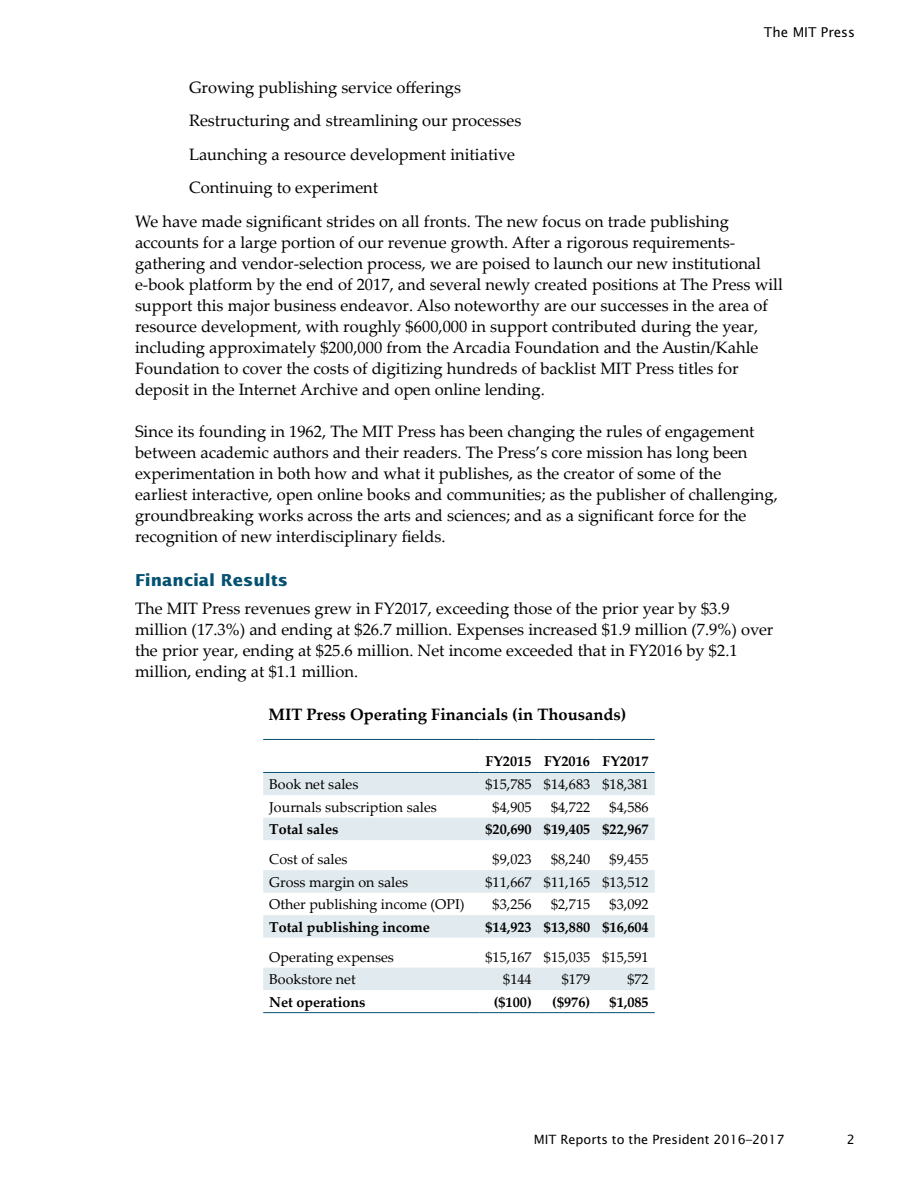
<style>
.page{position:relative;width:918px;height:1188px;background:#fff}
.page>*{position:absolute;margin:0;border:0;box-sizing:border-box;transform-origin:0 0}
.Unbulleted_List{font:16.5px/21px "Palatino Linotype";color:#000}
.Table_Title{font:700 16.5px "Palatino Linotype";color:#000}
.Heading_2{font:700 16.5px "Lucida Sans Std";color:#045171}
.Table_Text_Right_Ali{font:14.25px "Palatino Linotype";color:#000}
.Table_Text{font:14.25px "Palatino Linotype";color:#000}
.Table_Total{font:700 14.25px "Palatino Linotype";color:#000}
.Table_Column_Head{font:700 14.25px "Palatino Linotype";color:#000}
.t1{font:13.5px "Lucida Sans Std";color:#000}
.t2{font:12.75px "Lucida Sans Std";color:#000}
</style>
<div class="page">
<svg style="left:263px;top:773px;width:392px;height:217px;fill:#e8eff2"></svg>
<hr style="left:263px;top:739px;width:216px;height:1px;background:#045171">
<hr style="left:479px;top:739px;width:59px;height:1px;background:#045171">
<hr style="left:538px;top:739px;width:58px;height:1px;background:#045171">
<hr style="left:596px;top:739px;width:59px;height:1px;background:#045171">
<hr style="left:263px;top:772px;width:216px;height:1px;background:#045171">
<hr style="left:479px;top:772px;width:59px;height:1px;background:#045171">
<hr style="left:538px;top:772px;width:58px;height:1px;background:#045171">
<hr style="left:596px;top:772px;width:59px;height:1px;background:#045171">
<hr style="left:263px;top:1012px;width:216px;height:1px;background:#045171">
<hr style="left:479px;top:1012px;width:59px;height:1px;background:#045171">
<hr style="left:538px;top:1012px;width:58px;height:1px;background:#045171">
<hr style="left:596px;top:1012px;width:59px;height:1px;background:#045171">
<p class="t1" style="left:764px;top:25px;width:93px">The MIT Press</p>
<p class="Unbulleted_List" style="left:189px;top:76px;width:274px">Growing publishing service offerings</p>
<p class="Unbulleted_List" style="left:189px;top:110px;width:334px">Restructuring and streamlining our processes</p>
<p class="Unbulleted_List" style="left:189px;top:143px;width:328px">Launching a resource development initiative</p>
<p class="Unbulleted_List" style="left:189px;top:176px;width:191px">Continuing to experiment</p>
<p class="Unbulleted_List" style="left:135px;top:211px;width:649px">We have made significant strides on all fronts. The new focus on trade publishing accounts for a large portion of our revenue growth. After a rigorous requirements&shy;gathering and vendor-selection process, we are poised to launch our new institutional e-book platform by the end of 2017, and several newly created positions at The Press will support this major business endeavor. Also noteworthy are our successes in the area of resource development, with roughly $600,000 in support contributed during the year, including approximately $200,000 from the Arcadia Foundation and the Austin/Kahle Foundation to cover the costs of digitizing hundreds of backlist MIT Press titles for deposit in the Internet Archive and open online lending.</p>
<p class="Unbulleted_List" style="left:135px;top:421px;width:644px">Since its founding in 1962, The MIT Press has been changing the rules of engagement between academic authors and their readers. The Press’s core mission has long been experimentation in both how and what it publishes, as the creator of some of the earliest interactive, open online books and communities; as the publisher of challenging, groundbreaking works across the arts and sciences; and as a significant force for the recognition of new interdisciplinary fields.</p>
<h2 class="Heading_2" style="left:135px;top:571px;width:155px">Financial Results</h2>
<p class="Unbulleted_List" style="left:135px;top:598px;width:640px">The MIT Press revenues grew in FY2017, exceeding those of the prior year by $3.9 million (17.3%) and ending at $26.7 million. Expenses increased $1.9 million (7.9%) over the prior year, ending at $25.6 million. Net income exceeded that in FY2016 by $2.1 million, ending at $1.1 million.</p>
<p class="Table_Title" style="left:268px;top:702px;width:359px">MIT Press Operating Financials (in Thousands)</p>
<p class="Table_Column_Head" style="left:486px;top:752px;width:47px">FY2015</p>
<p class="Table_Column_Head" style="left:544px;top:752px;width:47px">FY2016</p>
<p class="Table_Column_Head" style="left:603px;top:752px;width:47px">FY2017</p>
<p class="Table_Text" style="left:269px;top:774px;width:91px">Book net sales</p>
<p class="Table_Text_Right_Ali" style="left:485px;top:774px;width:48px">$15,785</p>
<p class="Table_Text_Right_Ali" style="left:544px;top:774px;width:48px">$14,683</p>
<p class="Table_Text_Right_Ali" style="left:602px;top:774px;width:48px">$18,381</p>
<p class="Table_Text" style="left:269px;top:797px;width:169px">Journals subscription sales</p>
<p class="Table_Text_Right_Ali" style="left:493px;top:797px;width:41px">$4,905</p>
<p class="Table_Text_Right_Ali" style="left:551px;top:797px;width:41px">$4,722</p>
<p class="Table_Text_Right_Ali" style="left:610px;top:797px;width:41px">$4,586</p>
<p class="Table_Total" style="left:269px;top:819px;width:71px">Total sales</p>
<p class="Table_Total" style="left:485px;top:819px;width:48px">$20,690</p>
<p class="Table_Total" style="left:544px;top:819px;width:48px">$19,405</p>
<p class="Table_Total" style="left:602px;top:819px;width:48px">$22,967</p>
<p class="Table_Text" style="left:269px;top:849px;width:80px">Cost of sales</p>
<p class="Table_Text_Right_Ali" style="left:493px;top:849px;width:41px">$9,023</p>
<p class="Table_Text_Right_Ali" style="left:551px;top:849px;width:41px">$8,240</p>
<p class="Table_Text_Right_Ali" style="left:610px;top:849px;width:41px">$9,455</p>
<p class="Table_Text" style="left:269px;top:872px;width:141px">Gross margin on sales</p>
<p class="Table_Text_Right_Ali" style="left:485px;top:872px;width:48px">$11,667</p>
<p class="Table_Text_Right_Ali" style="left:544px;top:872px;width:48px">$11,165</p>
<p class="Table_Text_Right_Ali" style="left:602px;top:872px;width:48px">$13,512</p>
<p class="Table_Text" style="left:269px;top:894px;width:197px">Other publishing income (OPI)</p>
<p class="Table_Text_Right_Ali" style="left:493px;top:894px;width:41px">$3,256</p>
<p class="Table_Text_Right_Ali" style="left:551px;top:894px;width:41px">$2,715</p>
<p class="Table_Text_Right_Ali" style="left:610px;top:894px;width:41px">$3,092</p>
<p class="Table_Total" style="left:269px;top:917px;width:162px">Total publishing income</p>
<p class="Table_Total" style="left:485px;top:917px;width:48px">$14,923</p>
<p class="Table_Total" style="left:544px;top:917px;width:48px">$13,880</p>
<p class="Table_Total" style="left:602px;top:917px;width:48px">$16,604</p>
<p class="Table_Text" style="left:269px;top:947px;width:126px">Operating expenses</p>
<p class="Table_Text_Right_Ali" style="left:485px;top:947px;width:48px">$15,167</p>
<p class="Table_Text_Right_Ali" style="left:544px;top:947px;width:48px">$15,035</p>
<p class="Table_Text_Right_Ali" style="left:602px;top:947px;width:48px">$15,591</p>
<p class="Table_Text" style="left:269px;top:969px;width:88px">Bookstore net</p>
<p class="Table_Text_Right_Ali" style="left:503px;top:969px;width:30px">$144</p>
<p class="Table_Text_Right_Ali" style="left:562px;top:969px;width:30px">$179</p>
<p class="Table_Text_Right_Ali" style="left:627px;top:969px;width:23px">$72</p>
<p class="Table_Total" style="left:269px;top:992px;width:98px">Net operations</p>
<p class="Table_Total" style="left:494px;top:992px;width:39px">($100)</p>
<p class="Table_Total" style="left:552px;top:992px;width:39px">($976)</p>
<p class="Table_Total" style="left:610px;top:992px;width:41px">$1,085</p>
<p class="t2" style="left:534px;top:1132px;width:252px">MIT Reports to the President 2016–2017</p>
<p class="t2" style="left:847px;top:1132px;width:10px">2</p>
</div>
